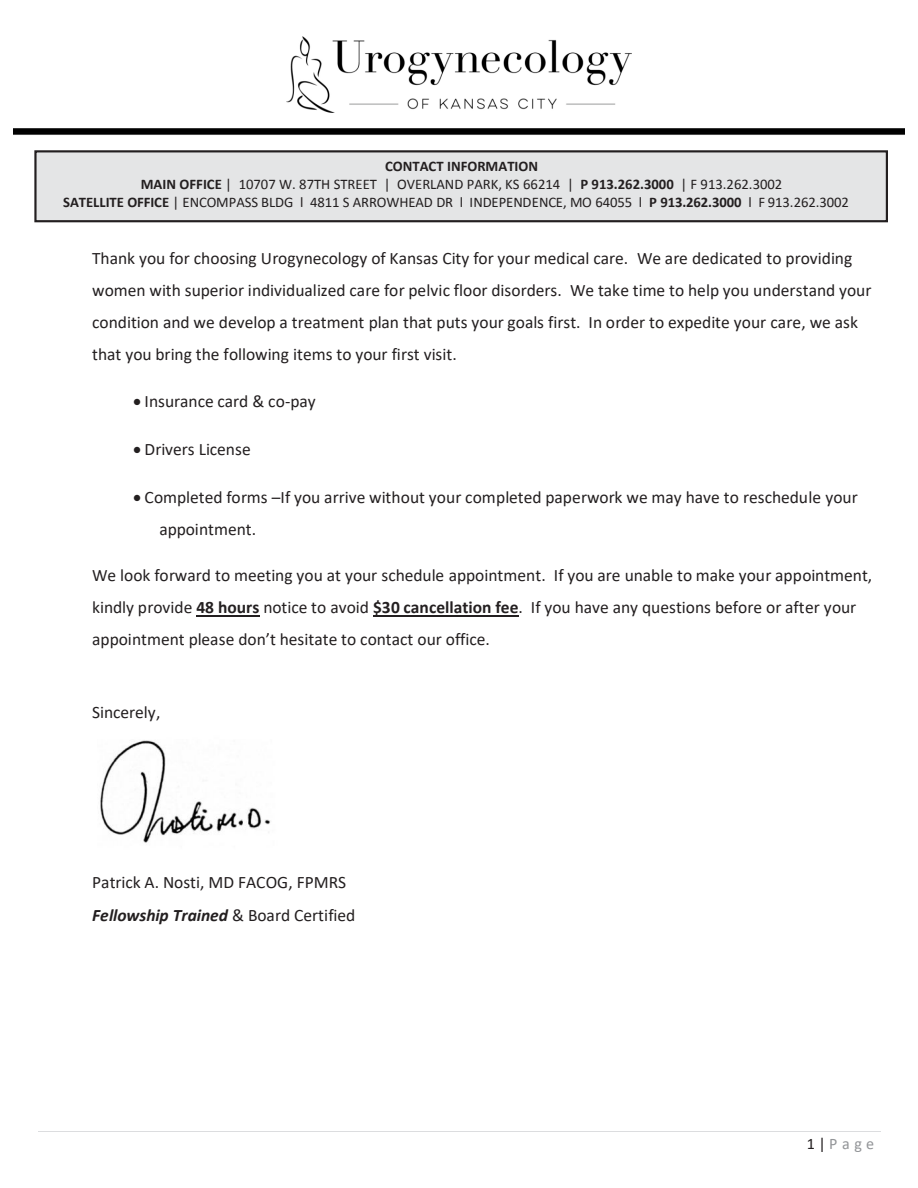
<style>
.page{position:relative;width:918px;height:1188px;background:#fff}
.page>*{position:absolute;margin:0;border:0;box-sizing:border-box;transform-origin:0 0}
.t1{font:17.4px/32px "Calibri";color:#231f20}
.t2{font:16.05px "Calibri";color:#939598}
.t3{font:14.7px "Calibri";color:#231f20}
.t4{font:700 14.7px "Calibri";color:#231f20}
.s1{font-weight:700}
.s2{font-weight:700;font-style:italic}
.s3{color:#231f20}
</style>
<div class="page">
<img style="left:286px;top:36px;width:346px;height:76px">
<hr style="left:38px;top:1131px;width:843px;height:1px;background:#dcdddf">
<img style="left:14px;top:128px;width:890px;height:7px">
<hr style="left:196px;top:615px;width:64px;height:1px;background:#231f20">
<hr style="left:373px;top:615px;width:146px;height:1px;background:#231f20">
<img style="left:100px;top:740px;width:171px;height:103px">
<div style="left:35px;top:151px;width:852px;height:70px;background:#e4e5e6"></div>
<div style="left:34px;top:150px;width:854px;height:72px;border:2px solid #231f20"></div>
<p class="t4" style="left:385px;top:156px;width:155px">CONTACT INFORMATION</p>
<p class="t3" style="left:141px;top:174px;width:643px"><span class="s1">MAIN OFFICE</span> | 10707 W. 87TH STREET | OVERLAND PARK, KS 66214 | <span class="s1">P 913.262.3000</span> | F 913.262.3002</p>
<p class="t3" style="left:63px;top:192px;width:787px"><span class="s1">SATELLITE OFFICE</span> | ENCOMPASS BLDG l 4811 S ARROWHEAD DR l INDEPENDENCE, MO 64055 l <span class="s1">P 913.262.3000</span> l F 913.262.3002</p>
<p class="t1" style="left:92px;top:242px;width:781px">Thank you for choosing Urogynecology of Kansas City for your medical care. We are dedicated to providing women with superior individualized care for pelvic floor disorders. We take time to help you understand your condition and we develop a treatment plan that puts your goals first. In order to expedite your care, we ask that you bring the following items to your first visit.</p>
<p class="t1" style="left:133px;top:385px;width:184px">• Insurance card &amp; co-pay</p>
<p class="t1" style="left:133px;top:433px;width:119px">• Drivers License</p>
<p class="t1" style="left:159px;top:481px;width:700px;text-indent:-26px">• Completed forms –If you arrive without your completed paperwork we may have to reschedule your appointment.</p>
<p class="t1" style="left:92px;top:559px;width:782px">We look forward to meeting you at your schedule appointment. If you are unable to make your appointment, kindly provide <span class="s1">48 hours</span> notice to avoid <span class="s1">$30 cancellation fee</span>. If you have any questions before or after your appointment please don’t hesitate to contact our office.</p>
<p class="t1" style="left:92px;top:696px;width:70px">Sincerely,</p>
<p class="t1" style="left:92px;top:865px;width:265px;line-height:33.2px">Patrick A. Nosti, MD FACOG, FPMRS<br><span class="s2">Fellowship Trained</span> &amp; Board Certified</p>
<p class="t2" style="left:807px;top:1132px;width:69px"><span class="s3">1 |</span> Page</p>
</div>
